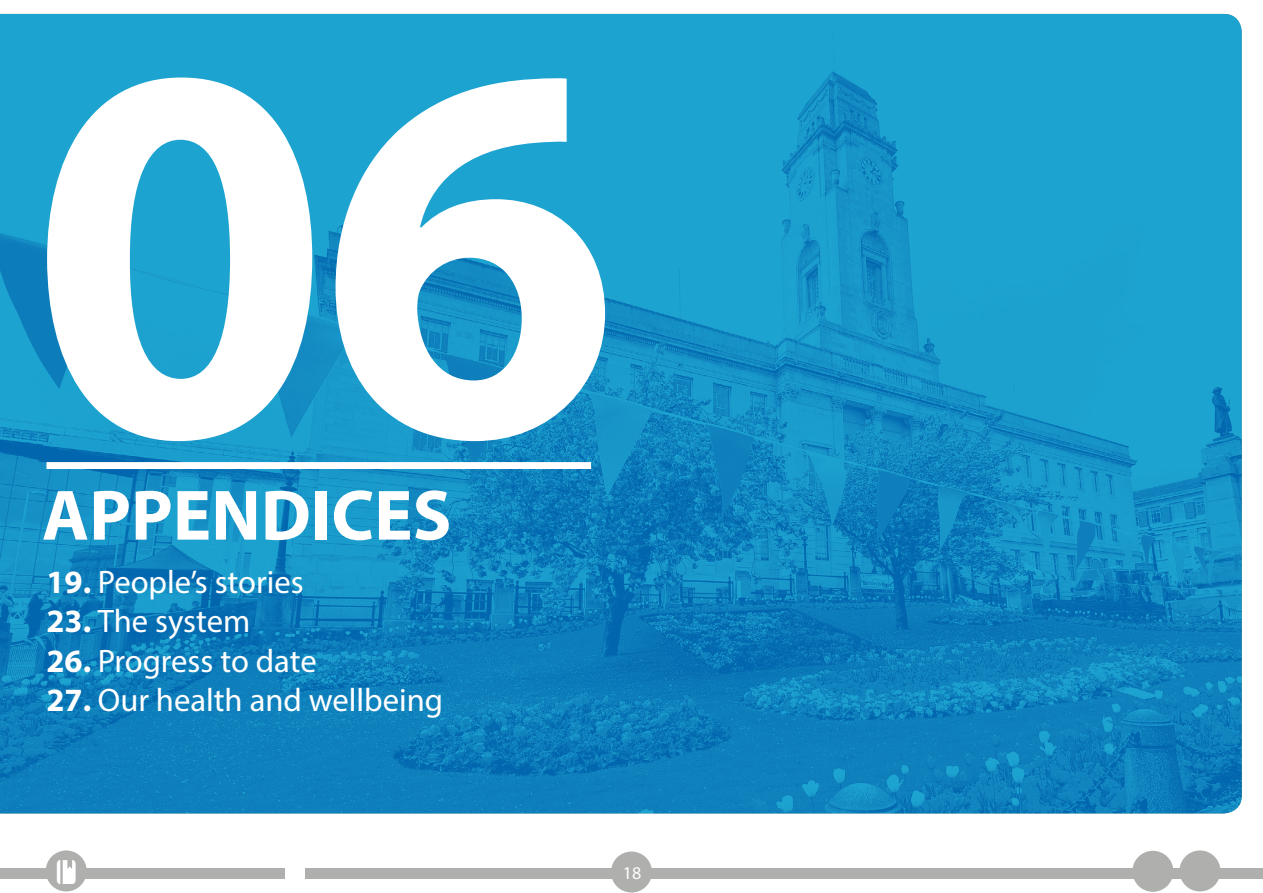
<style>
.page{position:relative;width:1263px;height:893px;background:#fff}
.page>*{position:absolute;margin:0;border:0;box-sizing:border-box;transform-origin:0 0}
.t1{font:700 541.2px "Myriad Pro";color:#fff}
.t2{font:700 72px "Myriad Pro";color:#fff}
.t3{font:32.7px "Myriad Pro";color:#fff}
.t4{font:18px "Myriad Pro";color:#fff}
.s1{font-weight:700}
</style>
<div class="page">
<div style="left:306px;top:868px;width:957px;height:10px;background:#afafae"></div>
<div style="left:0;top:868px;width:285px;height:10px;background:#afafae"></div>
<div style="left:46px;top:850px;width:41px;height:41px;background:#afafae;border-radius:50%"></div>
<div style="left:611px;top:851px;width:41px;height:41px;background:#afafae;border-radius:50%"></div>
<div style="left:1179px;top:850px;width:41px;height:41px;background:#afafae;border-radius:50%"></div>
<div style="left:1132px;top:851px;width:41px;height:41px;background:#afafae;border-radius:50%"></div>
<svg style="left:57px;top:860px;width:19px;height:24px"></svg>
<img style="left:0;top:14px;width:1242px;height:799px">
<div style="left:46px;top:462px;width:545px;height:7px;background:#fff"></div>
<h1 class="t1" style="left:30px;top:-100px;width:591px">06</h1>
<h2 class="t2" style="left:42px;top:468px;width:411px">APPENDICES</h2>
<p class="t3" style="left:46px;top:562px;width:259px"><span class="s1">19.</span> People’s stories</p>
<p class="t3" style="left:46px;top:601px;width:205px"><span class="s1">23.</span> The system</p>
<p class="t3" style="left:46px;top:640px;width:272px"><span class="s1">26.</span> Progress to date</p>
<p class="t3" style="left:46px;top:680px;width:398px"><span class="s1">27.</span> Our health and wellbeing</p>
<p class="t4" style="left:623px;top:861px;width:20px">18</p>
</div>
